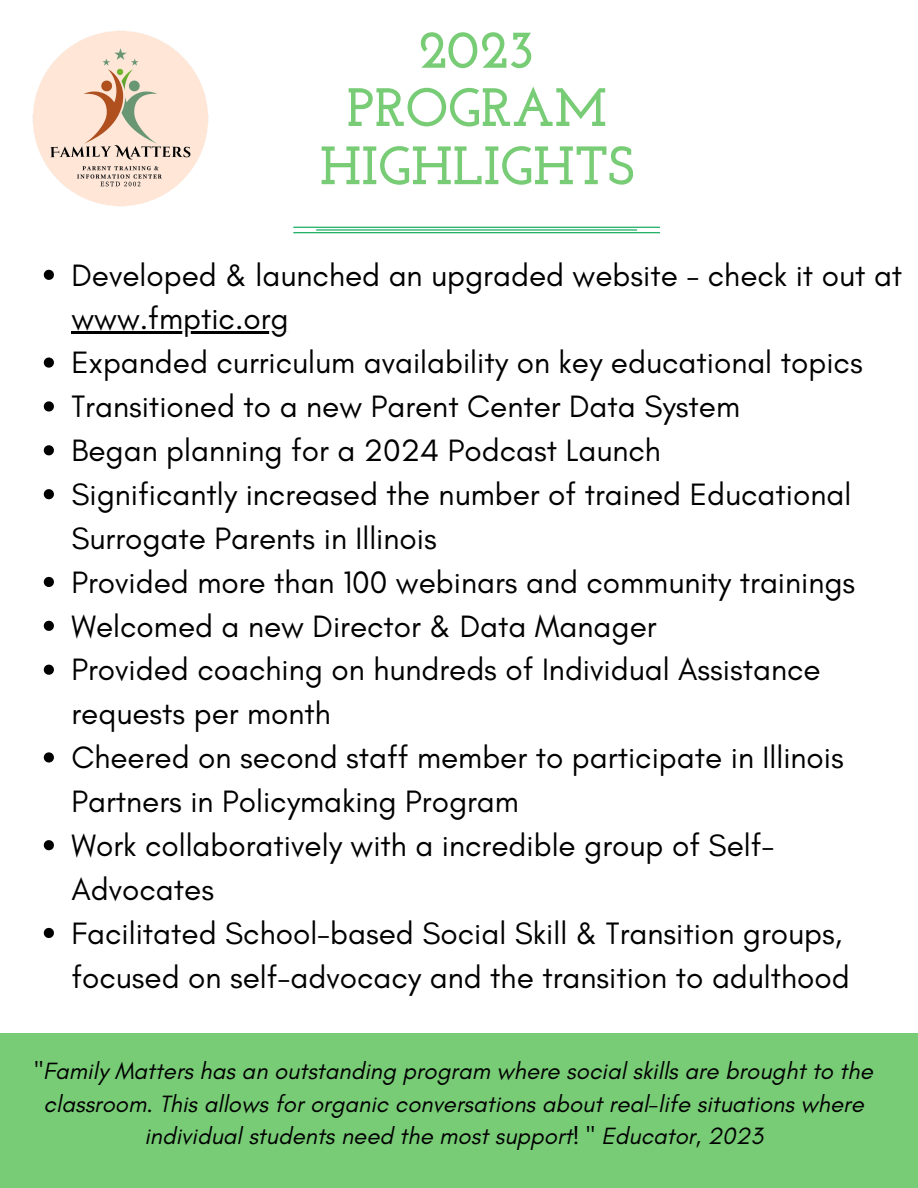
<style>
.page{position:relative;width:918px;height:1188px;background:#fff}
.page>*{position:absolute;margin:0;border:0;box-sizing:border-box;transform-origin:0 0}
.t1{font:700 54px/58.2px "Josefin Slab";color:#78cc76;text-align:center}
.t2{font:31.5px/43.8px "Glacial Indifference";color:#000}
.t3{font:italic 24px/32.7px "Glacial Indifference";color:#000;text-align:center}
</style>
<div class="page">
<div style="left:0;top:1034px;width:918px;height:154px;background:#78cc76"></div>
<svg style="left:44px;top:270px;width:10px;height:10px"></svg>
<hr style="left:71px;top:332px;width:218px;height:2px;background:#000">
<svg style="left:44px;top:358px;width:10px;height:10px"></svg>
<svg style="left:44px;top:401px;width:10px;height:11px"></svg>
<svg style="left:44px;top:445px;width:10px;height:10px"></svg>
<svg style="left:44px;top:489px;width:10px;height:10px"></svg>
<svg style="left:44px;top:577px;width:10px;height:10px"></svg>
<svg style="left:44px;top:621px;width:10px;height:10px"></svg>
<svg style="left:44px;top:665px;width:10px;height:10px"></svg>
<svg style="left:44px;top:752px;width:10px;height:11px"></svg>
<svg style="left:44px;top:840px;width:10px;height:10px"></svg>
<svg style="left:44px;top:928px;width:10px;height:10px"></svg>
<img style="left:33px;top:31px;width:175px;height:175px">
<hr style="left:316px;top:229px;width:321px;height:2px;background:#00a651">
<hr style="left:293px;top:227px;width:367px;height:1px;background:#00a651">
<hr style="left:293px;top:232px;width:367px;height:1px;background:#00a651">
<p class="t1" style="left:320px;top:25px;width:316px">2023<br>PROGRAM<br>HIGHLIGHTS</p>
<p class="t2" style="left:71px;top:253px;width:832px">Developed &amp; launched an upgraded website - check it out at</p>
<h1 class="t2" style="left:71px;top:296px;width:793px">www.fmptic.org<br>Expanded curriculum availability on key educational topics</h1>
<p class="t2" style="left:71px;top:384px;width:670px">Transitioned to a new Parent Center Data System</p>
<p class="t2" style="left:71px;top:428px;width:591px">Began planning for a 2024 Podcast Launch</p>
<p class="t2" style="left:71px;top:472px;width:781px">Significantly increased the number of trained Educational<br>Surrogate Parents in Illinois</p>
<p class="t2" style="left:71px;top:560px;width:785px">Provided more than 100 webinars and community trainings</p>
<p class="t2" style="left:71px;top:604px;width:587px">Welcomed a new Director &amp; Data Manager</p>
<p class="t2" style="left:71px;top:647px;width:751px">Provided coaching on hundreds of Individual Assistance requests per month</p>
<p class="t2" style="left:71px;top:735px;width:774px">Cheered on second staff member to participate in Illinois<br>Partners in Policymaking Program</p>
<p class="t2" style="left:71px;top:823px;width:704px">Work collaboratively with a incredible group of Self-<br>Advocates</p>
<p class="t2" style="left:71px;top:911px;width:780px">Facilitated School-based Social Skill &amp; Transition groups, focused on self-advocacy and the transition to adulthood</p>
<p class="t3" style="left:35px;top:1054px;width:840px">"Family Matters has an outstanding program where social skills are brought to the classroom. This allows for organic conversations about real-life situations where individual students need the most support! " Educator, 2023</p>
</div>
